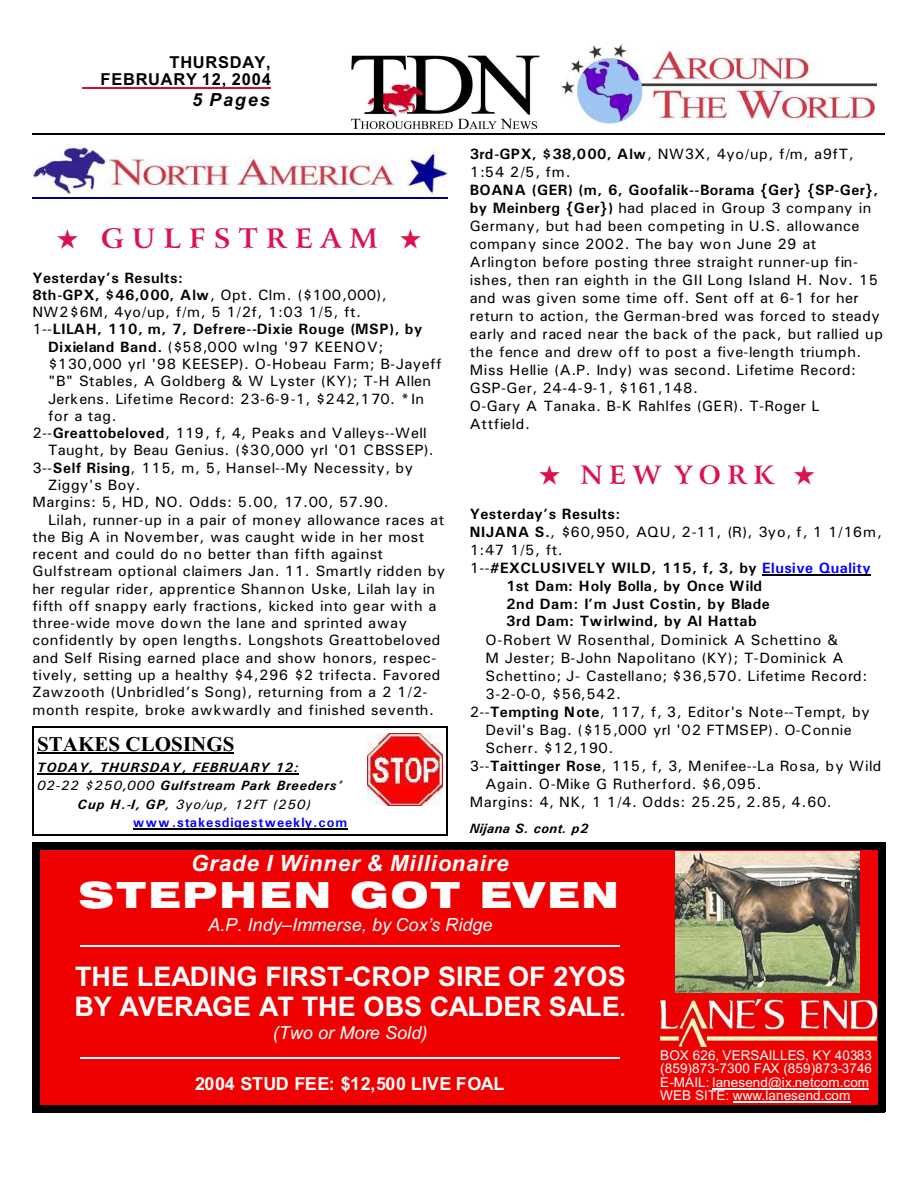
<style>
.page{position:relative;width:918px;height:1188px;background:#fff}
.page>*{position:absolute;margin:0;border:0;box-sizing:border-box;transform-origin:0 0}
.t1{font:36px "Swis 721 Blk Ex BT";letter-spacing:.075em;color:#fff}
.t2{font:700 27px/30.5px "Arial";letter-spacing:.005em;color:#fff}
.t3{font:700 27px "Arrus BT";letter-spacing:.295em;color:#db124d}
.t4{font:700 25.5px "Arrus BT";letter-spacing:.255em;color:#db124d}
.t5{font:italic 700 22.35px "Arial";letter-spacing:.04em;color:#fff}
.t6{font:700 21px "Times New Roman";letter-spacing:.005em;color:#000}
.t7{font:italic 18px "Arial";letter-spacing:.005em;color:#fff}
.t8{font:700 18px "Arial";letter-spacing:-.03em;color:#fff}
.t9{font:italic 700 18px "Arial";letter-spacing:.105em;color:#000}
.t10{font:700 16.5px/17.7px "Arial";letter-spacing:.045em;color:#000;text-align:right}
.t11{font:15px/18px "Univers";letter-spacing:.03em;color:#000}
.t12{font:15px "Univers";letter-spacing:.01em;color:#000}
.t13{font:700 15px "Univers";letter-spacing:.03em;color:#000}
.t14{font:15px "Univers";letter-spacing:.06em;color:#000}
.t15{font:15px "Univers";letter-spacing:.055em;color:#000}
.t16{font:700 15px "Univers";letter-spacing:.01em;color:#000}
.t17{font:13.5px/13.4px "Arial";letter-spacing:.005em;color:#fff}
.t18{font:italic 700 13.5px "Univers";letter-spacing:.06em;color:#000}
.t19{font:italic 13.5px "Univers";letter-spacing:.065em;color:#000}
.t20{font:700 13.5px "Univers";letter-spacing:.065em;color:#00f}
.t21{font:italic 700 13.5px "Univers";letter-spacing:.025em;color:#000}
.s1{font-weight:700}
.s2{font-weight:400}
.s3{color:#00f}
.s4{font-size:21px}
</style>
<div class="page">
<hr style="left:82px;top:87px;width:189px;height:2px;background:#d41226">
<img style="left:561px;top:44px;width:315px;height:79px">
<img style="left:351px;top:55px;width:189px;height:75px">
<hr style="left:32px;top:134px;width:853px;height:1px;background:#000">
<div style="left:32px;top:842px;width:853px;height:270px;background:#f00000"></div>
<img style="left:675px;top:851px;width:185px;height:141px">
<img style="left:660px;top:1000px;width:216px;height:46px">
<hr style="left:713px;top:1088px;width:156px;height:1px;background:#fff">
<hr style="left:733px;top:1102px;width:117px;height:1px;background:#fff">
<hr style="left:80px;top:945px;width:540px;height:2px;background:#fff">
<hr style="left:80px;top:1057px;width:540px;height:2px;background:#fff">
<div style="left:32px;top:842px;width:7px;height:270px;background:#000"></div>
<div style="left:878px;top:842px;width:7px;height:270px;background:#000"></div>
<div style="left:32px;top:842px;width:853px;height:7px;background:#000"></div>
<div style="left:32px;top:1105px;width:853px;height:7px;background:#000"></div>
<img style="left:32px;top:145px;width:416px;height:49px">
<hr style="left:32px;top:197px;width:416px;height:1px;background:#000080">
<img style="left:368px;top:733px;width:75px;height:72px">
<hr style="left:37px;top:753px;width:197px;height:1px;background:#000">
<hr style="left:37px;top:774px;width:262px;height:1px;background:#000">
<hr style="left:133px;top:829px;width:215px;height:1px;background:#000">
<hr style="left:32px;top:726px;width:2px;height:109px;background:#000">
<hr style="left:447px;top:726px;width:1px;height:109px;background:#000">
<hr style="left:32px;top:726px;width:416px;height:2px;background:#000">
<hr style="left:32px;top:834px;width:416px;height:1px;background:#000">
<hr style="left:762px;top:574px;width:109px;height:1px;background:#000">
<p class="t10" style="left:101px;top:54px;width:172px">THURSDAY,<br>FEBRUARY 12, 2004</p>
<p class="t9" style="left:192px;top:93px;width:79px">5 Pages</p>
<h2 class="t3" style="left:57px;top:228px;width:366px">★ GULFSTREAM ★</h2>
<p class="t13" style="left:32px;top:272px;width:152px">Yesterday’s Results:</p>
<p class="t11" style="left:32px;top:287px;width:356px"><span class="s1">8th-GPX, $46,000, Alw</span>, Opt. Clm. ($100,000),</p>
<p class="t11" style="left:32px;top:304px;width:330px">NW2$6M, 4yo/up, f/m, 5 1/2f, 1:03 1/5, ft.</p>
<p class="t13" style="left:32px;top:324px;width:391px"><span class="s2">1--</span>LILAH, 110, m, 7, Defrere--Dixie Rouge (MSP), by</p>
<p class="t15" style="left:48px;top:341px;width:337px"><span class="s1">Dixieland Band.</span> ($58,000 wlng '97 KEENOV;</p>
<p class="t11" style="left:48px;top:356px;width:395px">$130,000 yrl '98 KEESEP). O-Hobeau Farm; B-Jayeff</p>
<p class="t11" style="left:48px;top:373px;width:384px">"B" Stables, A Goldberg &amp; W Lyster (KY); T-H Allen</p>
<p class="t12" style="left:48px;top:393px;width:378px">Jerkens. Lifetime Record: 23-6-9-1, $242,170. *In</p>
<p class="t11" style="left:48px;top:408px;width:70px">for a tag.</p>
<p class="t12" style="left:32px;top:428px;width:396px">2--<span class="s1">Greattobeloved</span>, 119, f, 4, Peaks and Valleys--Well</p>
<p class="t11" style="left:48px;top:443px;width:387px">Taught, by Beau Genius. ($30,000 yrl '01 CBSSEP).</p>
<p class="t11" style="left:32px;top:460px;width:382px">3--<span class="s1">Self Rising</span>, 115, m, 5, Hansel--My Necessity, by</p>
<p class="t11" style="left:48px;top:477px;width:94px">Ziggy's Boy.</p>
<p class="t11" style="left:32px;top:494px;width:358px">Margins: 5, HD, NO. Odds: 5.00, 17.00, 57.90.</p>
<p class="t11" style="left:48px;top:512px;width:398px">Lilah, runner-up in a pair of money allowance races at</p>
<p class="t11" style="left:32px;top:529px;width:393px">the Big A in November, was caught wide in her most</p>
<p class="t11" style="left:32px;top:546px;width:352px">recent and could do no better than fifth against</p>
<p class="t11" style="left:32px;top:564px;width:414px">Gulfstream optional claimers Jan. 11. Smartly ridden by</p>
<p class="t12" style="left:32px;top:583px;width:404px">her regular rider, apprentice Shannon Uske, Lilah lay in</p>
<p class="t11" style="left:32px;top:598px;width:406px">fifth off snappy early fractions, kicked into gear with a</p>
<p class="t11" style="left:32px;top:615px;width:376px">three-wide move down the lane and sprinted away</p>
<p class="t11" style="left:32px;top:633px;width:410px">confidently by open lengths. Longshots Greattobeloved</p>
<p class="t11" style="left:32px;top:650px;width:405px">and Self Rising earned place and show honors, respec-</p>
<p class="t11" style="left:32px;top:667px;width:410px">tively, setting up a healthy $4,296 $2 trifecta. Favored</p>
<p class="t11" style="left:32px;top:684px;width:397px">Zawzooth (Unbridled’s Song), returning from a 2 1/2-</p>
<p class="t11" style="left:32px;top:702px;width:403px">month respite, broke awkwardly and finished seventh.</p>
<h3 class="t6" style="left:37px;top:737px;width:199px">STAKES CLOSINGS</h3>
<p class="t18" style="left:37px;top:763px;width:263px">TODAY, THURSDAY, FEBRUARY 12:</p>
<p class="t18" style="left:37px;top:781px;width:306px"><span class="s2">02-22 $250,000</span> Gulfstream Park Breeders’</p>
<p class="t19" style="left:78px;top:799px;width:235px"><span class="s1">Cup H.-I, GP</span>, 3yo/up, 12fT (250)</p>
<p class="t20" style="left:133px;top:818px;width:216px">www.stakesdigestweekly.com</p>
<p class="t11" style="left:470px;top:146px;width:385px"><span class="s1">3rd-GPX, $38,000, Alw</span>, NW3X, 4yo/up, f/m, a9fT,<br>1:54 2/5, fm.</p>
<p class="t11" style="left:470px;top:182px;width:415px"><span class="s1">BOANA (GER) (m, 6, Goofalik--Borama {Ger} {SP-Ger}, by Meinberg {Ger})</span> had placed in Group 3 company in Germany, but had been competing in U.S. allowance company since 2002. The bay won June 29 at Arlington before posting three straight runner-up fin&shy;ishes, then ran eighth in the GII Long Island H. Nov. 15 and was given some time off. Sent off at 6-1 for her return to action, the German-bred was forced to steady early and raced near the back of the pack, but rallied up the fence and drew off to post a five-length triumph.<br>Miss Hellie (A.P. Indy) was second. Lifetime Record:<br>GSP-Ger, 24-4-9-1, $161,148.<br>O-Gary A Tanaka. B-K Rahlfes (GER). T-Roger L Attfield.</p>
<h3 class="t4" style="left:539px;top:464px;width:278px">★ NEW YORK ★</h3>
<p class="t13" style="left:470px;top:508px;width:152px">Yesterday’s Results:</p>
<p class="t14" style="left:470px;top:526px;width:414px"><span class="s1">NIJANA S.</span>, $60,950, AQU, 2-11, (R), 3yo, f, 1 1/16m,</p>
<p class="t11" style="left:470px;top:542px;width:94px">1:47 1/5, ft.</p>
<p class="t13" style="left:470px;top:562px;width:403px"><span class="s2">1--</span>#EXCLUSIVELY WILD, 115, f, 3, by <span class="s3">Elusive Quality</span></p>
<p class="t16" style="left:506px;top:580px;width:257px">1st Dam: Holy Bolla, by Once Wild</p>
<p class="t13" style="left:506px;top:598px;width:265px">2nd Dam: I’m Just Costin, by Blade</p>
<p class="t13" style="left:506px;top:616px;width:252px">3rd Dam: Twirlwind, by Al Hattab</p>
<p class="t11" style="left:485px;top:632px;width:354px">O-Robert W Rosenthal, Dominick A Schettino &amp;</p>
<p class="t11" style="left:485px;top:650px;width:359px">M Jester; B-John Napolitano (KY); T-Dominick A</p>
<p class="t11" style="left:485px;top:668px;width:383px">Schettino; J- Castellano; $36,570. Lifetime Record:</p>
<p class="t11" style="left:485px;top:686px;width:137px">3-2-0-0, $56,542.</p>
<p class="t11" style="left:470px;top:704px;width:401px">2--<span class="s1">Tempting Note</span>, 117, f, 3, Editor's Note--Tempt, by</p>
<p class="t12" style="left:485px;top:724px;width:368px">Devil's Bag. ($15,000 yrl '02 FTMSEP). O-Connie</p>
<p class="t11" style="left:485px;top:740px;width:130px">Scherr. $12,190.</p>
<p class="t12" style="left:470px;top:760px;width:413px">3--<span class="s1">Taittinger Rose</span>, 115, f, 3, Menifee--La Rosa, by Wild</p>
<p class="t11" style="left:485px;top:776px;width:278px">Again. O-Mike G Rutherford. $6,095.</p>
<p class="t11" style="left:470px;top:794px;width:364px">Margins: 4, NK, 1 1/4. Odds: 25.25, 2.85, 4.60.</p>
<p class="t21" style="left:470px;top:824px;width:120px">Nijana S. cont. p2</p>
<h3 class="t5" style="left:191px;top:855px;width:319px">Grade I Winner &amp; Millionaire</h3>
<h1 class="t1" style="left:79px;top:881px;width:542px">STEPHEN GOT EVEN</h1>
<p class="t7" style="left:208px;top:918px;width:286px">A.P. Indy–Immerse, by Cox’s Ridge</p>
<h2 class="t2" style="left:74px;top:964px;width:553px">THE LEADING FIRST-CROP SIRE OF 2YOS<br>BY AVERAGE AT THE OBS CALDER SALE<span class="s4">.</span></h2>
<p class="t7" style="left:273px;top:1026px;width:156px">(Two or More Sold)</p>
<p class="t8" style="left:195px;top:1077px;width:311px">2004 STUD FEE: $12,500 LIVE FOAL</p>
<p class="t17" style="left:660px;top:1050px;width:213px">BOX 626, VERSAILLES, KY 40383 (859)873-7300 FAX (859)873-3746<br>E-MAIL: lanesend@ix.netcom.com<br>WEB SITE: www.lanesend.com</p>
</div>
